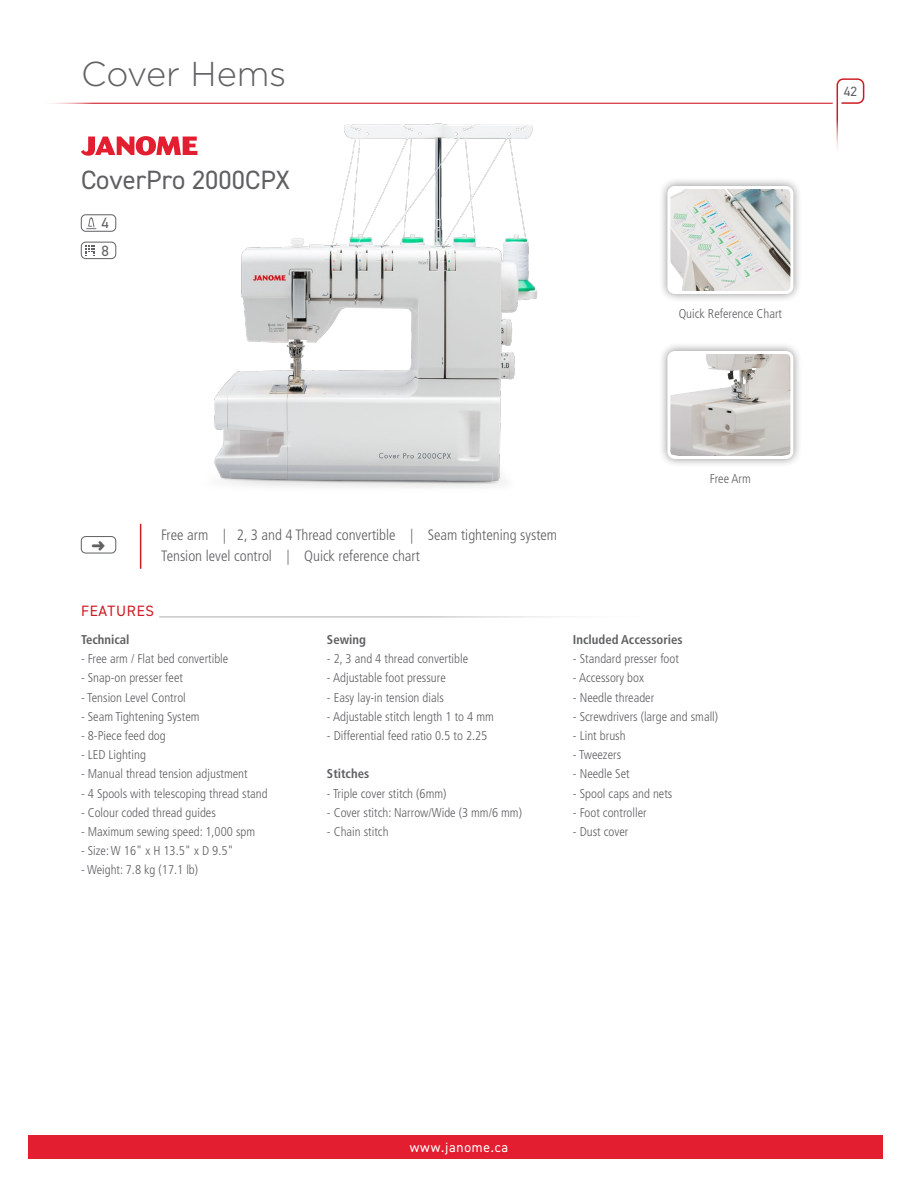
<style>
.page{position:relative;width:918px;height:1188px;background:#fff}
.page>*{position:absolute;margin:0;border:0;box-sizing:border-box;transform-origin:0 0}
.t1{font:300 34.5px "Gotham";letter-spacing:-.005em;color:#5f6062}
.t2{font:26.55px "DIN2014";color:#5f6062}
.t3{font:300 condensed 15px/21px "Frutiger LT Std";color:#5f6062}
.t4{font:15px "DIN2014";letter-spacing:.05em;color:#ce1b22}
.t5{font:15px/27.3px "DIN2014";color:#5f6062}
.t6{font:13.5px "DIN2014";letter-spacing:.06em;color:#fff}
.t7{font:13.5px "DIN2014";color:#5f6062}
.t8{font:300 condensed 12.75px "Frutiger LT Std";color:#5f6062}
.t9{font:700 condensed 12.75px "Frutiger LT Std";color:#5f6062}
</style>
<div class="page">
<div style="left:658px;top:342px;width:144px;height:126px;background:#000;opacity:.45"></div>
<img style="left:671px;top:352px;width:121px;height:103px">
<div style="left:667px;top:351px;width:126px;height:108px;border:3px solid #fff;border-radius:6px"></div>
<div style="left:658px;top:177px;width:144px;height:126px;background:#000;opacity:.45"></div>
<img style="left:671px;top:187px;width:121px;height:103px">
<div style="left:667px;top:186px;width:126px;height:108px;border:3px solid #fff;border-radius:6px"></div>
<img style="left:197px;top:123px;width:341px;height:365px">
<div style="left:81px;top:214px;width:35px;height:18px;border:1px solid #5f6062;border-radius:4px"></div>
<div style="left:81px;top:242px;width:35px;height:17px;border:1px solid #5f6062;border-radius:4px"></div>
<svg style="left:85px;top:245px;width:10px;height:11px"></svg>
<svg style="left:86px;top:217px;width:10px;height:12px"></svg>
<hr style="left:140px;top:524px;width:1px;height:45px;background:#ce1b22">
<div style="left:81px;top:536px;width:35px;height:17px;border:1px solid #5f6062;border-radius:4px"></div>
<hr style="left:159px;top:616px;width:521px;height:1px;background:#5f6062">
<div style="left:28px;top:1136px;width:855px;height:24px;background:#e31e30"></div>
<svg style="left:81px;top:136px;width:116px;height:20px"></svg>
<hr style="left:39px;top:102px;width:794px;height:2px;background:#ce1b22">
<svg style="left:836px;top:78px;width:29px;height:71px"></svg>
<h1 class="t1" style="left:81px;top:52px;width:207px">Cover Hems</h1>
<h2 class="t2" style="left:81px;top:163px;width:211px">CoverPro 2000CPX</h2>
<p class="t5" style="left:102px;top:209px;width:9px">4<br>8</p>
<p class="t8" style="left:679px;top:306px;width:105px">Quick Reference Chart</p>
<p class="t8" style="left:710px;top:471px;width:42px">Free Arm</p>
<p class="t3" style="left:161px;top:524px;width:398px">Free arm | 2, 3 and 4 Thread convertible | Seam tightening system<br>Tension level control | Quick reference chart</p>
<p class="t4" style="left:81px;top:602px;width:75px">FEATURES</p>
<p class="t9" style="left:81px;top:632px;width:50px">Technical</p>
<p class="t8" style="left:81px;top:652px;width:149px">- Free arm / Flat bed convertible</p>
<p class="t8" style="left:81px;top:671px;width:103px">- Snap-on presser feet</p>
<p class="t8" style="left:81px;top:690px;width:106px">- Tension Level Control</p>
<p class="t8" style="left:81px;top:709px;width:120px">- Seam Tightening System</p>
<p class="t8" style="left:81px;top:728px;width:86px">- 8-Piece feed dog</p>
<p class="t8" style="left:81px;top:748px;width:66px">- LED Lighting</p>
<p class="t8" style="left:81px;top:767px;width:168px">- Manual thread tension adjustment</p>
<p class="t8" style="left:81px;top:786px;width:188px">- 4 Spools with telescoping thread stand</p>
<p class="t8" style="left:81px;top:805px;width:136px">- Colour coded thread guides</p>
<p class="t8" style="left:81px;top:824px;width:176px">- Maximum sewing speed: 1,000 spm</p>
<p class="t8" style="left:81px;top:844px;width:154px">- Size: W 16" x H 13.5" x D 9.5"</p>
<p class="t8" style="left:81px;top:863px;width:119px">- Weight: 7.8 kg (17.1 lb)</p>
<p class="t9" style="left:327px;top:632px;width:40px">Sewing</p>
<p class="t8" style="left:327px;top:652px;width:143px">- 2, 3 and 4 thread convertible</p>
<p class="t8" style="left:327px;top:671px;width:120px">- Adjustable foot pressure</p>
<p class="t8" style="left:327px;top:690px;width:118px">- Easy lay-in tension dials</p>
<p class="t8" style="left:327px;top:709px;width:168px">- Adjustable stitch length 1 to 4 mm</p>
<p class="t8" style="left:327px;top:728px;width:162px">- Differential feed ratio 0.5 to 2.25</p>
<p class="t9" style="left:327px;top:766px;width:44px">Stitches</p>
<p class="t8" style="left:327px;top:786px;width:121px">- Triple cover stitch (6mm)</p>
<p class="t8" style="left:327px;top:805px;width:197px">- Cover stitch: Narrow/Wide (3 mm/6 mm)</p>
<p class="t8" style="left:327px;top:824px;width:63px">- Chain stitch</p>
<p class="t9" style="left:573px;top:632px;width:111px">Included Accessories</p>
<p class="t8" style="left:573px;top:652px;width:108px">- Standard presser foot</p>
<p class="t8" style="left:573px;top:671px;width:72px">- Accessory box</p>
<p class="t8" style="left:573px;top:690px;width:83px">- Needle threader</p>
<p class="t8" style="left:573px;top:709px;width:147px">- Screwdrivers (large and small)</p>
<p class="t8" style="left:573px;top:728px;width:54px">- Lint brush</p>
<p class="t8" style="left:573px;top:748px;width:50px">- Tweezers</p>
<p class="t8" style="left:573px;top:767px;width:58px">- Needle Set</p>
<p class="t8" style="left:573px;top:786px;width:101px">- Spool caps and nets</p>
<p class="t8" style="left:573px;top:805px;width:75px">- Foot controller</p>
<p class="t8" style="left:573px;top:824px;width:57px">- Dust cover</p>
<p class="t7" style="left:844px;top:83px;width:15px">42</p>
<p class="t6" style="left:410px;top:1139px;width:100px">www.janome.ca</p>
</div>
